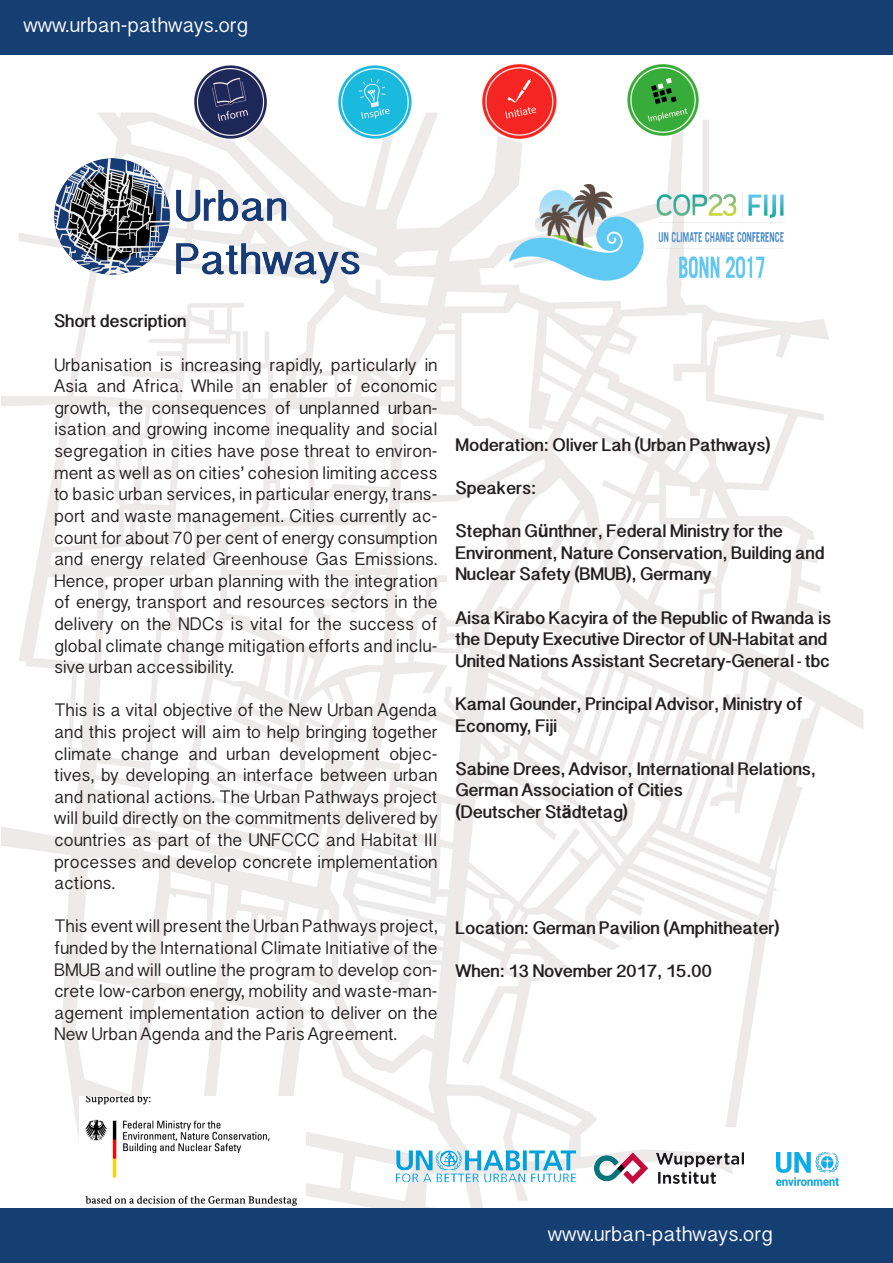
<style>
.page{position:relative;width:893px;height:1263px;background:#fff}
.page>*{position:absolute;margin:0;border:0;box-sizing:border-box;transform-origin:0 0}
.t1{font:21px "Devanagari Sangam MN";color:#fafafa}
.t2{font:18px/21.6px "Devanagari Sangam MN";color:#231f20;text-align:justify}
.t3{font:700 18px/21.6px "Devanagari Sangam MN";color:#231f20}
.s1{font-family:"Arial"}
</style>
<div class="page">
<img style="left:0;top:113px;width:863px;height:1096px">
<div style="left:0;top:0;width:893px;height:54px;background:#153e72"></div>
<div style="left:0;top:1209px;width:893px;height:54px;background:#153e72"></div>
<img style="left:54px;top:159px;width:306px;height:147px">
<img style="left:80px;top:1096px;width:225px;height:110px">
<img style="left:776px;top:1152px;width:63px;height:33px">
<img style="left:396px;top:1087px;width:180px;height:113px">
<img style="left:594px;top:1146px;width:150px;height:45px">
<img style="left:193px;top:65px;width:75px;height:74px">
<img style="left:337px;top:65px;width:75px;height:74px">
<img style="left:482px;top:64px;width:75px;height:75px">
<img style="left:626px;top:64px;width:74px;height:73px">
<img style="left:509px;top:185px;width:277px;height:95px">
<p class="t1" style="left:23px;top:12px;width:226px">www.urban-pathways.org</p>
<p class="t3" style="left:54px;top:312px;width:134px">Short description</p>
<p class="t2" style="left:54px;top:355px;width:385px">Urbanisation is increasing rapidly, particularly in Asia and Africa. While an enabler of economic growth, the consequences of unplanned urban&shy;isation and growing income inequality and social segregation in cities have pose threat to environ&shy;ment as well as on cities’ cohesion limiting access to basic urban services, in particular energy, trans&shy;port and waste management. Cities currently ac&shy;count for about 70 per cent of energy consumption and energy related Greenhouse Gas Emissions.<br>Hence, proper urban planning with the integration of energy, transport and resources sectors in the delivery on the NDCs is vital for the success of global climate change mitigation efforts and inclu&shy;sive urban accessibility.</p>
<p class="t2" style="left:54px;top:701px;width:385px">This is a vital objective of the New Urban Agenda and this project will aim to help bringing together climate change and urban development objec&shy;tives, by developing an interface between urban and national actions. The Urban Pathways project will build directly on the commitments delivered by countries as part of the UNFCCC and Habitat III processes and develop concrete implementation actions.</p>
<p class="t2" style="left:54px;top:917px;width:385px">This event will present the Urban Pathways project, funded by the International Climate Initiative of the BMUB and will outline the program to develop con&shy;crete low-carbon energy, mobility and waste-man&shy;agement implementation action to deliver on the New Urban Agenda and the Paris Agreement.</p>
<p class="t3" style="left:455px;top:435px;width:316px">Moderation: Oliver Lah (Urban Pathways)</p>
<p class="t3" style="left:455px;top:479px;width:82px">Speakers:</p>
<p class="t3" style="left:455px;top:522px;width:370px">Stephan G<span class="s1">ü</span>nthner, Federal Ministry for the<br>Environment, Nature Conservation, Building and<br>Nuclear Safety (BMUB), Germany</p>
<p class="t3" style="left:455px;top:608px;width:377px">Aisa Kirabo Kacyira of the Republic of Rwanda is the Deputy Executive Director of UN-Habitat and<br>United Nations Assistant Secretary-General – tbc</p>
<p class="t3" style="left:455px;top:695px;width:348px">Kamal Gounder, Principal Advisor, Ministry of<br>Economy, Fiji</p>
<p class="t3" style="left:455px;top:759px;width:362px">Sabine Drees, Advisor, International Relations,<br>German Association of Cities<br>(Deutscher St<span class="s1">ä</span>dtetag)</p>
<p class="t3" style="left:455px;top:918px;width:325px">Location: German Pavilion (Amphitheater)</p>
<p class="t3" style="left:455px;top:961px;width:258px">When: 13 November 2017, 15.00</p>
<p class="t1" style="left:548px;top:1221px;width:226px">www.urban-pathways.org</p>
</div>
